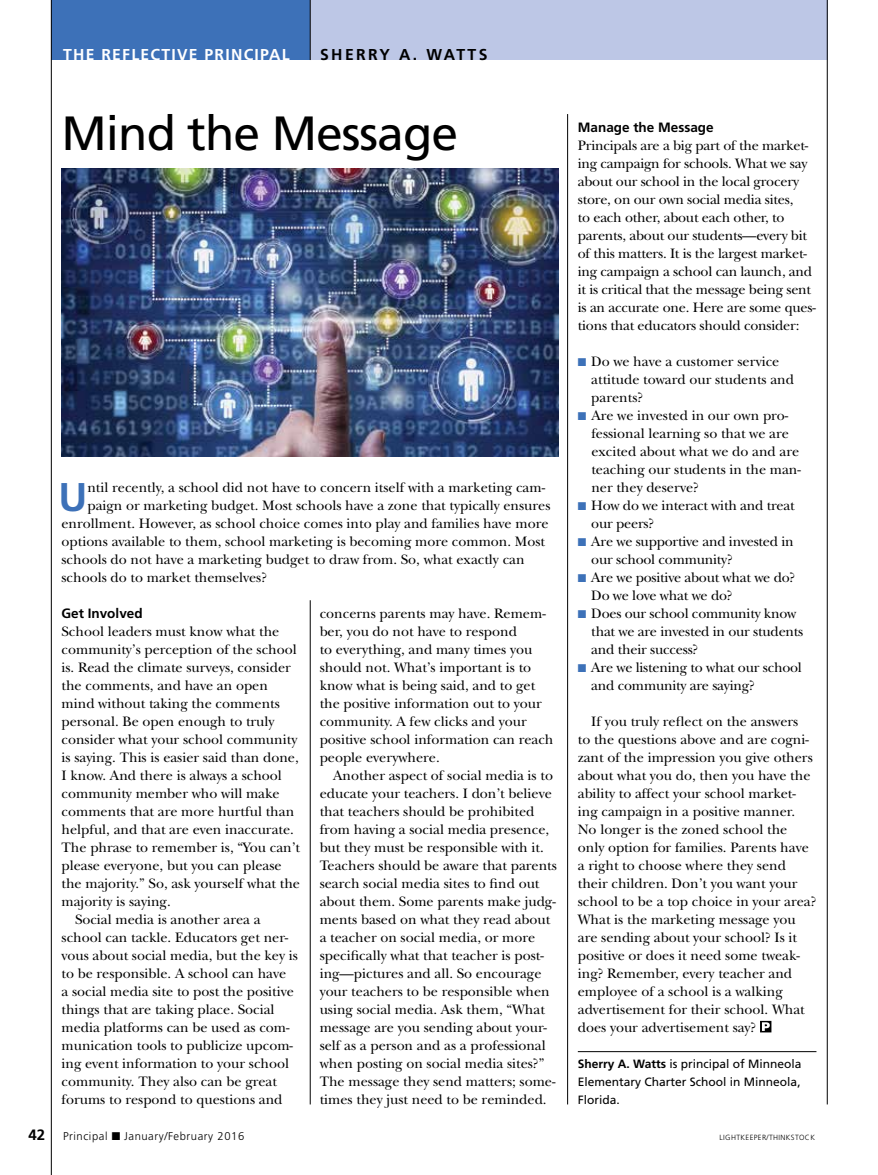
<style>
.page{position:relative;width:878px;height:1175px;background:#fff}
.page>*{position:absolute;margin:0;border:0;box-sizing:border-box;transform-origin:0 0}
.t1{font:48px "Frutiger";letter-spacing:-.02em;color:#000}
.t2{font:700 40.05px "Frutiger";color:#3d71b8}
.t3{font:700 15.75px "Frutiger";letter-spacing:.08em;color:#fff}
.t4{font:700 15.75px "Frutiger";letter-spacing:.15em;color:#000}
.t5{font:14.25px/18px "New Baskerville";color:#000}
.t6{font:700 13.5px "Frutiger";color:#000}
.t7{font:12px/18px "Frutiger";color:#000;text-align:justify}
.t8{font:300 11.25px "Frutiger";letter-spacing:.05em;color:#000}
.t9{font:300 7.5px "Frutiger";letter-spacing:.05em;color:#000}
.s1{font-weight:700;font-size:15px}
.s2{color:#3d71b8}
.s3{font-weight:700}
</style>
<div class="page">
<div style="left:51px;top:0;width:259px;height:60px;background:#3d71b8"></div>
<div style="left:310px;top:0;width:517px;height:60px;background:#bdc7e6"></div>
<hr style="left:827px;top:0;width:1px;height:1104px;background:#000">
<hr style="left:567px;top:114px;width:1px;height:990px;background:#000">
<hr style="left:310px;top:0;width:1px;height:60px;background:#000">
<hr style="left:51px;top:0;width:1px;height:1174px;background:#000">
<hr style="left:310px;top:600px;width:1px;height:504px;background:#000">
<hr style="left:578px;top:1051px;width:238px;height:1px;background:#000">
<svg style="left:760px;top:1020px;width:11px;height:12px"></svg>
<img style="left:62px;top:168px;width:496px;height:288px">
<p class="t3" style="left:63px;top:45px;width:228px">THE REFLECTIVE PRINCIPAL</p>
<p class="t4" style="left:320px;top:45px;width:169px">SHERRY A. WATTS</p>
<p class="t1" style="left:62px;top:105px;width:398px">Mind the Message</p>
<p class="t2" style="left:58px;top:473px;width:30px">U</p>
<p class="t5" style="left:87px;top:478px;width:459px">ntil recently, a school did not have to concern itself with a marketing cam-</p>
<p class="t5" style="left:87px;top:496px;width:464px">paign or marketing budget. Most schools have a zone that typically ensures</p>
<p class="t5" style="left:61px;top:514px;width:488px">enrollment. However, as school choice comes into play and families have more</p>
<p class="t5" style="left:61px;top:532px;width:485px">options available to them, school marketing is becoming more common. Most</p>
<p class="t5" style="left:61px;top:550px;width:464px">schools do not have a marketing budget to draw from. So, what exactly can</p>
<p class="t5" style="left:61px;top:568px;width:207px">schools do to market themselves?</p>
<p class="t6" style="left:62px;top:605px;width:83px">Get Involved</p>
<p class="t5" style="left:62px;top:622px;width:219px">School leaders must know what the</p>
<p class="t5" style="left:62px;top:640px;width:237px">community’s perception of the school</p>
<p class="t5" style="left:62px;top:658px;width:231px">is. Read the climate surveys, consider</p>
<p class="t5" style="left:62px;top:676px;width:208px">the comments, and have an open</p>
<p class="t5" style="left:62px;top:694px;width:220px">mind without taking the comments</p>
<p class="t5" style="left:62px;top:712px;width:214px">personal. Be open enough to truly</p>
<p class="t5" style="left:62px;top:730px;width:237px">consider what your school community</p>
<p class="t5" style="left:62px;top:748px;width:239px">is saying. This is easier said than done,</p>
<p class="t5" style="left:62px;top:766px;width:222px">I know. And there is always a school</p>
<p class="t5" style="left:62px;top:784px;width:220px">community member who will make</p>
<p class="t5" style="left:62px;top:802px;width:234px">comments that are more hurtful than</p>
<p class="t5" style="left:62px;top:820px;width:234px">helpful, and that are even inaccurate.</p>
<p class="t5" style="left:62px;top:838px;width:240px">The phrase to remember is, “You can’t</p>
<p class="t5" style="left:62px;top:856px;width:222px">please everyone, but you can please</p>
<p class="t5" style="left:62px;top:874px;width:240px">the majority.” So, ask yourself what the</p>
<p class="t5" style="left:62px;top:892px;width:111px">majority is saying.</p>
<p class="t5" style="left:75px;top:910px;width:187px">Social media is another area a</p>
<p class="t5" style="left:62px;top:928px;width:228px">school can tackle. Educators get ner-</p>
<p class="t5" style="left:62px;top:946px;width:238px">vous about social media, but the key is</p>
<p class="t5" style="left:62px;top:964px;width:226px">to be responsible. A school can have</p>
<p class="t5" style="left:62px;top:982px;width:234px">a social media site to post the positive</p>
<p class="t5" style="left:62px;top:1000px;width:214px">things that are taking place. Social</p>
<p class="t5" style="left:62px;top:1018px;width:230px">media platforms can be used as com-</p>
<p class="t5" style="left:62px;top:1036px;width:233px">munication tools to publicize upcom-</p>
<p class="t5" style="left:62px;top:1054px;width:229px">ing event information to your school</p>
<p class="t5" style="left:62px;top:1072px;width:217px">community. They also can be great</p>
<p class="t5" style="left:62px;top:1090px;width:222px">forums to respond to questions and</p>
<p class="t8" style="left:28px;top:1130px;width:217px"><span class="s1">42</span> Principal ■ January/February 2016</p>
<p class="t5" style="left:319px;top:604px;width:228px">concerns parents may have. Remem-</p>
<p class="t5" style="left:319px;top:622px;width:199px">ber, you do not have to respond</p>
<p class="t5" style="left:319px;top:640px;width:214px">to everything, and many times you</p>
<p class="t5" style="left:319px;top:658px;width:213px">should not. What’s important is to</p>
<p class="t5" style="left:319px;top:676px;width:217px">know what is being said, and to get</p>
<p class="t5" style="left:319px;top:694px;width:224px">the positive information out to your</p>
<p class="t5" style="left:319px;top:712px;width:209px">community. A few clicks and your</p>
<p class="t5" style="left:319px;top:730px;width:235px">positive school information can reach</p>
<p class="t5" style="left:319px;top:748px;width:121px">people everywhere.</p>
<p class="t5" style="left:333px;top:766px;width:221px">Another aspect of social media is to</p>
<p class="t5" style="left:319px;top:784px;width:233px">educate your teachers. I don’t believe</p>
<p class="t5" style="left:319px;top:802px;width:216px">that teachers should be prohibited</p>
<p class="t5" style="left:319px;top:820px;width:231px">from having a social media presence,</p>
<p class="t5" style="left:319px;top:838px;width:226px">but they must be responsible with it.</p>
<p class="t5" style="left:319px;top:856px;width:239px">Teachers should be aware that parents</p>
<p class="t5" style="left:319px;top:874px;width:221px">search social media sites to find out</p>
<p class="t5" style="left:319px;top:892px;width:237px">about them. Some parents make judg-</p>
<p class="t5" style="left:319px;top:910px;width:232px">ments based on what they read about</p>
<p class="t5" style="left:319px;top:928px;width:217px">a teacher on social media, or more</p>
<p class="t5" style="left:319px;top:946px;width:226px">specifically what that teacher is post-</p>
<p class="t5" style="left:319px;top:964px;width:223px">ing—pictures and all. So encourage</p>
<p class="t5" style="left:319px;top:982px;width:231px">your teachers to be responsible when</p>
<p class="t5" style="left:319px;top:1000px;width:227px">using social media. Ask them, “What</p>
<p class="t5" style="left:319px;top:1018px;width:229px">message are you sending about your-</p>
<p class="t5" style="left:319px;top:1036px;width:228px">self as a person and as a professional</p>
<p class="t5" style="left:319px;top:1054px;width:226px">when posting on social media sites?”</p>
<p class="t5" style="left:319px;top:1072px;width:237px">The message they send matters; some-</p>
<p class="t5" style="left:319px;top:1090px;width:228px">times they just need to be reminded.</p>
<p class="t6" style="left:578px;top:119px;width:137px">Manage the Message</p>
<p class="t5" style="left:578px;top:136px;width:239px">Principals are a big part of the market&shy;ing campaign for schools. What we say about our school in the local grocery store, on our own social media sites,<br>to each other, about each other, to parents, about our students—every bit of this matters. It is the largest market&shy;ing campaign a school can launch, and it is critical that the message being sent is an accurate one. Here are some ques&shy;tions that educators should consider:</p>
<p class="t5" style="left:591px;top:352px;width:204px;text-indent:-13px"><span class="s2">■</span> Do we have a customer service attitude toward our students and parents?</p>
<p class="t5" style="left:591px;top:406px;width:211px;text-indent:-14px"><span class="s2">■</span> Are we invested in our own pro&shy;fessional learning so that we are excited about what we do and are teaching our students in the man&shy;ner they deserve?</p>
<p class="t5" style="left:591px;top:496px;width:205px;text-indent:-13px"><span class="s2">■</span> How do we interact with and treat our peers?</p>
<p class="t5" style="left:591px;top:532px;width:204px;text-indent:-13px"><span class="s2">■</span> Are we supportive and invested in our school community?</p>
<p class="t5" style="left:591px;top:568px;width:205px;text-indent:-13px"><span class="s2">■</span> Are we positive about what we do?<br>Do we love what we do?</p>
<p class="t5" style="left:591px;top:604px;width:213px;text-indent:-13px"><span class="s2">■</span> Does our school community know that we are invested in our students and their success?</p>
<p class="t5" style="left:591px;top:658px;width:212px;text-indent:-13px"><span class="s2">■</span> Are we listening to what our school and community are saying?</p>
<p class="t5" style="left:577px;top:712px;width:240px;text-indent:13px">If you truly reflect on the answers<br>to the questions above and are cogni&shy;zant of the impression you give others about what you do, then you have the ability to affect your school market&shy;ing campaign in a positive manner.<br>No longer is the zoned school the only option for families. Parents have a right to choose where they send their children. Don’t you want your school to be a top choice in your area?<br>What is the marketing message you are sending about your school? Is it positive or does it need some tweak&shy;ing? Remember, every teacher and employee of a school is a walking advertisement for their school. What does your advertisement say?</p>
<p class="t7" style="left:578px;top:1055px;width:225px"><span class="s3">Sherry A. Watts</span> is principal of Minneola Elementary Charter School in Minneola, Florida.</p>
<p class="t9" style="left:719px;top:1133px;width:97px">LIGHTKEEPER/THINKSTOCK</p>
</div>
